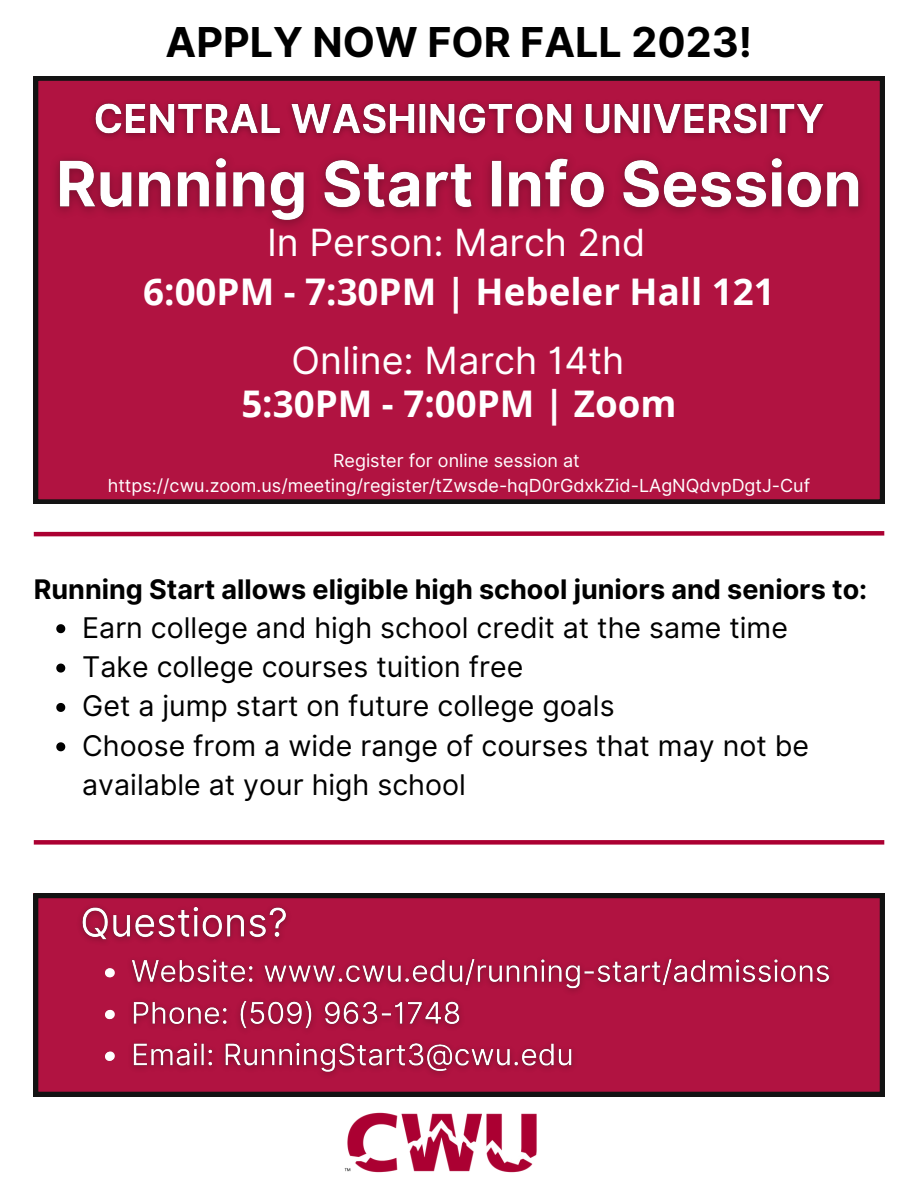
<style>
.page{position:relative;width:918px;height:1188px;background:#fff}
.page>*{position:absolute;margin:0;border:0;box-sizing:border-box;transform-origin:0 0}
.t1{font:700 41.25px "Inter";color:#000}
.t2{font:37.5px "Inter";color:#fff}
.t3{font:700 36.75px "Open Sans";color:#fff}
.t4{font:28.5px/39.3px "Inter";color:#000}
.t5{font:700 27px "Inter";color:#000}
.t6{font:18px/24.8px "Inter";color:#fff;text-align:center}
</style>
<div class="page">
<svg style="left:33px;top:531px;width:852px;height:6px"></svg>
<div style="left:34px;top:840px;width:850px;height:5px;background:#ab0032"></div>
<svg style="left:56px;top:624px;width:9px;height:9px"></svg>
<svg style="left:56px;top:664px;width:9px;height:9px"></svg>
<svg style="left:56px;top:703px;width:9px;height:9px"></svg>
<svg style="left:56px;top:742px;width:9px;height:9px"></svg>
<img style="left:328px;top:1096px;width:229px;height:77px">
<div style="left:34px;top:76px;width:850px;height:428px;background:#b11341"></div>
<img style="left:40px;top:133px;width:839px;height:107px">
<img style="left:84px;top:86px;width:750px;height:70px">
<svg style="left:34px;top:894px;width:850px;height:202px"></svg>
<img style="left:71px;top:893px;width:771px;height:192px">
<h1 class="t1" style="left:166px;top:17px;width:588px">APPLY NOW FOR FALL 2023!</h1>
<h2 class="t2" style="left:267px;top:220px;width:380px">In Person: March 2nd</h2>
<p class="t3" style="left:143px;top:265px;width:633px">6:00PM - 7:30PM | Hebeler Hall 121</p>
<h2 class="t2" style="left:292px;top:338px;width:334px">Online: March 14th</h2>
<p class="t3" style="left:241px;top:378px;width:437px">5:30PM - 7:00PM | Zoom</p>
<p class="t6" style="left:108px;top:448px;width:704px">Register for online session at https://cwu.zoom.us/meeting/register/tZwsde-hqD0rGdxkZid-LAgNQdvpDgtJ-Cuf</p>
<p class="t5" style="left:34px;top:573px;width:835px">Running Start allows eligible high school juniors and seniors to:</p>
<p class="t4" style="left:82px;top:608px;width:728px">Earn college and high school credit at the same time Take college courses tuition free<br>Get a jump start on future college goals<br>Choose from a wide range of courses that may not be available at your high school</p>
</div>
